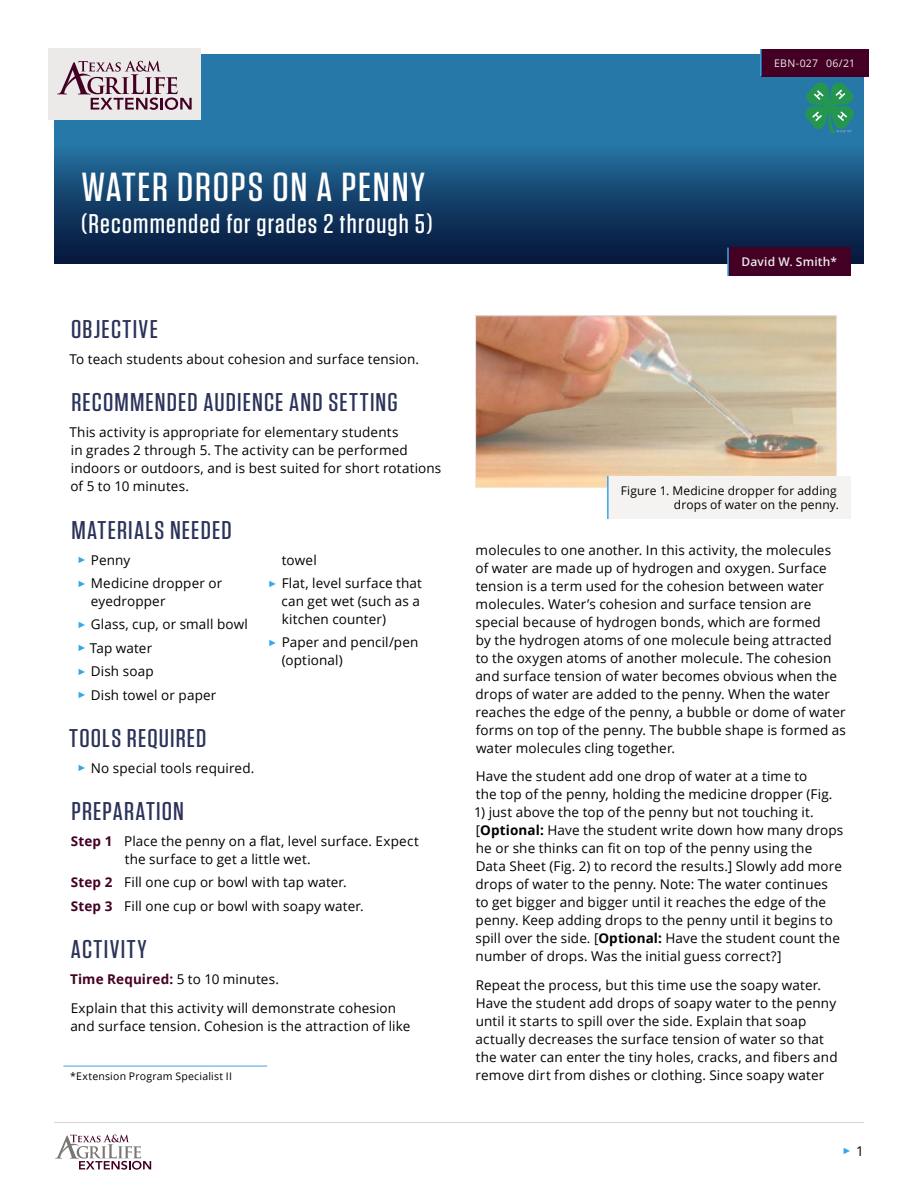
<style>
.page{position:relative;width:918px;height:1188px;background:#fff}
.page>*{position:absolute;margin:0;border:0;box-sizing:border-box;transform-origin:0 0}
.Title{font:500 40.5px "Tungsten";letter-spacing:.04em;color:#fff;scale:1.11 1}
.Title-2{font:500 27px "Tungsten";letter-spacing:.04em;color:#fff;scale:1.11 1}
.heading1{font:500 25.65px "Tungsten";letter-spacing:.04em;color:#2c335a;scale:1.11 1}
.Body{font:13.5px/18px "Open Sans";letter-spacing:.01em;color:#000}
.Bulleted_List_-_1_Co{font:13.5px/18px "Open Sans";letter-spacing:.01em;color:#000}
.steps{font:13.5px/18px "Open Sans";letter-spacing:.01em;color:#000}
.Body-2{font:700 13.5px "Open Sans";letter-spacing:.01em;color:#440024}
.Image_Captions{font:12px/14.4px "Open Sans";letter-spacing:.015em;color:#000;text-align:right}
.Authors{font:600 12px "Open Sans";letter-spacing:.015em;color:#ebeae8}
.author_info{font:10.5px "Open Sans";letter-spacing:.02em;color:#000}
.t1{font:10.5px "Open Sans";letter-spacing:.015em;color:#ebeae8}
.t2{font:9px "Arial";color:#36a7e9}
.s1{font-family:"Arial";font-size:9px;color:#36a7e9}
.s2{font-weight:700;color:#440024}
.s3{font-weight:400;color:#000}
.s4{font-weight:700}
.s5{font-family:"Open Sans";font-size:13.5px;color:#000}
</style>
<div class="page">
<div style="left:54px;top:54px;width:810px;height:209px;background:#2678a8"></div>
<hr style="left:54px;top:1122px;width:810px;height:1px;background:#d6d6d6">
<div style="left:48px;top:49px;width:153px;height:71px;background:#ebeae8"></div>
<svg style="left:57px;top:61px;width:135px;height:49px"></svg>
<svg style="left:55px;top:1135px;width:96px;height:35px"></svg>
<div style="left:761px;top:49px;width:108px;height:27px;background:#440024"></div>
<hr style="left:760px;top:49px;width:2px;height:27px;background:#36a7e9">
<div style="left:54px;top:146px;width:810px;height:117px;background:linear-gradient(to bottom,#236f9e,#041135)"></div>
<svg style="left:805px;top:82px;width:49px;height:51px"></svg>
<div style="left:728px;top:248px;width:122px;height:28px;background:#440024"></div>
<hr style="left:727px;top:248px;width:2px;height:28px;background:#36a7e9">
<hr style="left:63px;top:1066px;width:204px;height:1px;background:#36a7e9">
<img style="left:477px;top:317px;width:358px;height:169px">
<div style="left:475px;top:315px;width:362px;height:173px;border:1px solid #ebeae8"></div>
<div style="left:608px;top:476px;width:242px;height:43px;background:#f5f3f2"></div>
<hr style="left:607px;top:476px;width:2px;height:43px;background:#36a7e9">
<p class="t1" style="left:774px;top:56px;width:82px">EBN-027 06/21</p>
<p class="Title" style="left:81px;top:166px;width:311px">WATER DROPS ON A PENNY</p>
<p class="Title-2" style="left:81px;top:209px;width:318px">(Recommended for grades 2 through 5)</p>
<h1 class="heading1" style="left:71px;top:316px;width:80px">OBJECTIVE</h1>
<p class="Body" style="left:69px;top:350px;width:351px">To teach students about cohesion and surface tension.</p>
<h1 class="heading1" style="left:71px;top:389px;width:295px">RECOMMENDED AUDIENCE AND SETTING</h1>
<p class="Body" style="left:69px;top:423px;width:373px">This activity is appropriate for elementary students<br>in grades 2 through 5. The activity can be performed indoors or outdoors, and is best suited for short rotations of 5 to 10 minutes.</p>
<h1 class="heading1" style="left:71px;top:516px;width:146px">MATERIALS NEEDED</h1>
<p class="Bulleted_List_-_1_Co" style="left:77px;top:550px;width:54px"><span class="s1">►</span> Penny</p>
<p class="Bulleted_List_-_1_Co" style="left:91px;top:574px;width:133px;text-indent:-13px"><span class="s1">►</span> Medicine dropper or eyedropper</p>
<p class="Bulleted_List_-_1_Co" style="left:77px;top:615px;width:172px"><span class="s1">►</span> Glass, cup, or small bowl</p>
<p class="Bulleted_List_-_1_Co" style="left:77px;top:639px;width:76px"><span class="s1">►</span> Tap water</p>
<p class="Bulleted_List_-_1_Co" style="left:77px;top:662px;width:78px"><span class="s1">►</span> Dish soap</p>
<p class="Bulleted_List_-_1_Co" style="left:77px;top:685px;width:140px"><span class="s1">►</span> Dish towel or paper</p>
<p class="Bulleted_List_-_1_Co" style="left:282px;top:550px;width:36px">towel</p>
<p class="Bulleted_List_-_1_Co" style="left:281px;top:574px;width:142px;text-indent:-13px"><span class="s1">►</span> Flat, level surface that can get wet (such as a kitchen counter)</p>
<p class="Bulleted_List_-_1_Co" style="left:282px;top:633px;width:138px;text-indent:-14px"><span class="s1">►</span> Paper and pencil/pen (optional)</p>
<h1 class="heading1" style="left:69px;top:724px;width:125px">TOOLS REQUIRED</h1>
<p class="Bulleted_List_-_1_Co" style="left:77px;top:759px;width:178px"><span class="s1">►</span> No special tools required.</p>
<h1 class="heading1" style="left:71px;top:798px;width:103px">PREPARATION</h1>
<p class="steps" style="left:125px;top:832px;width:296px;text-indent:-54px"><span class="s2">Step 1</span> Place the penny on a flat, level surface. Expect the surface to get a little wet.</p>
<p class="steps" style="left:71px;top:873px;width:277px"><span class="s2">Step 2</span> Fill one cup or bowl with tap water.</p>
<p class="steps" style="left:71px;top:897px;width:294px"><span class="s2">Step 3</span> Fill one cup or bowl with soapy water.</p>
<h1 class="heading1" style="left:71px;top:936px;width:70px">ACTIVITY</h1>
<p class="Body-2" style="left:70px;top:970px;width:210px">Time Required: <span class="s3">5 to 10 minutes.</span></p>
<p class="Body" style="left:70px;top:999px;width:341px">Explain that this activity will demonstrate cohesion and surface tension. Cohesion is the attraction of like</p>
<p class="author_info" style="left:70px;top:1069px;width:163px">*Extension Program Specialist II</p>
<p class="Authors" style="left:742px;top:254px;width:97px">David W. Smith*</p>
<p class="Image_Captions" style="left:621px;top:483px;width:220px">Figure 1. Medicine dropper for adding drops of water on the penny.</p>
<p class="Body" style="left:475px;top:540px;width:372px">molecules to one another. In this activity, the molecules of water are made up of hydrogen and oxygen. Surface tension is a term used for the cohesion between water molecules. Water’s cohesion and surface tension are special because of hydrogen bonds, which are formed<br>by the hydrogen atoms of one molecule being attracted to the oxygen atoms of another molecule. The cohesion and surface tension of water becomes obvious when the drops of water are added to the penny. When the water reaches the edge of the penny, a bubble or dome of water forms on top of the penny. The bubble shape is formed as water molecules cling together.</p>
<p class="Body" style="left:476px;top:767px;width:358px">Have the student add one drop of water at a time to<br>the top of the penny, holding the medicine dropper (Fig.</p>
<p class="Body" style="left:474px;top:803px;width:371px">1) just above the top of the penny but not touching it. [<span class="s4">Optional:</span> Have the student write down how many drops he or she thinks can fit on top of the penny using the Data Sheet (Fig. 2) to record the results.] Slowly add more drops of water to the penny. Note: The water continues<br>to get bigger and bigger until it reaches the edge of the penny. Keep adding drops to the penny until it begins to spill over the side. [<span class="s4">Optional:</span> Have the student count the number of drops. Was the initial guess correct?]</p>
<p class="Body" style="left:475px;top:976px;width:364px">Repeat the process, but this time use the soapy water.<br>Have the student add drops of soapy water to the penny until it starts to spill over the side. Explain that soap actually decreases the surface tension of water so that the water can enter the tiny holes, cracks, and fibers and remove dirt from dishes or clothing. Since soapy water</p>
<p class="t2" style="left:843px;top:1145px;width:23px">► <span class="s5">1</span></p>
</div>
